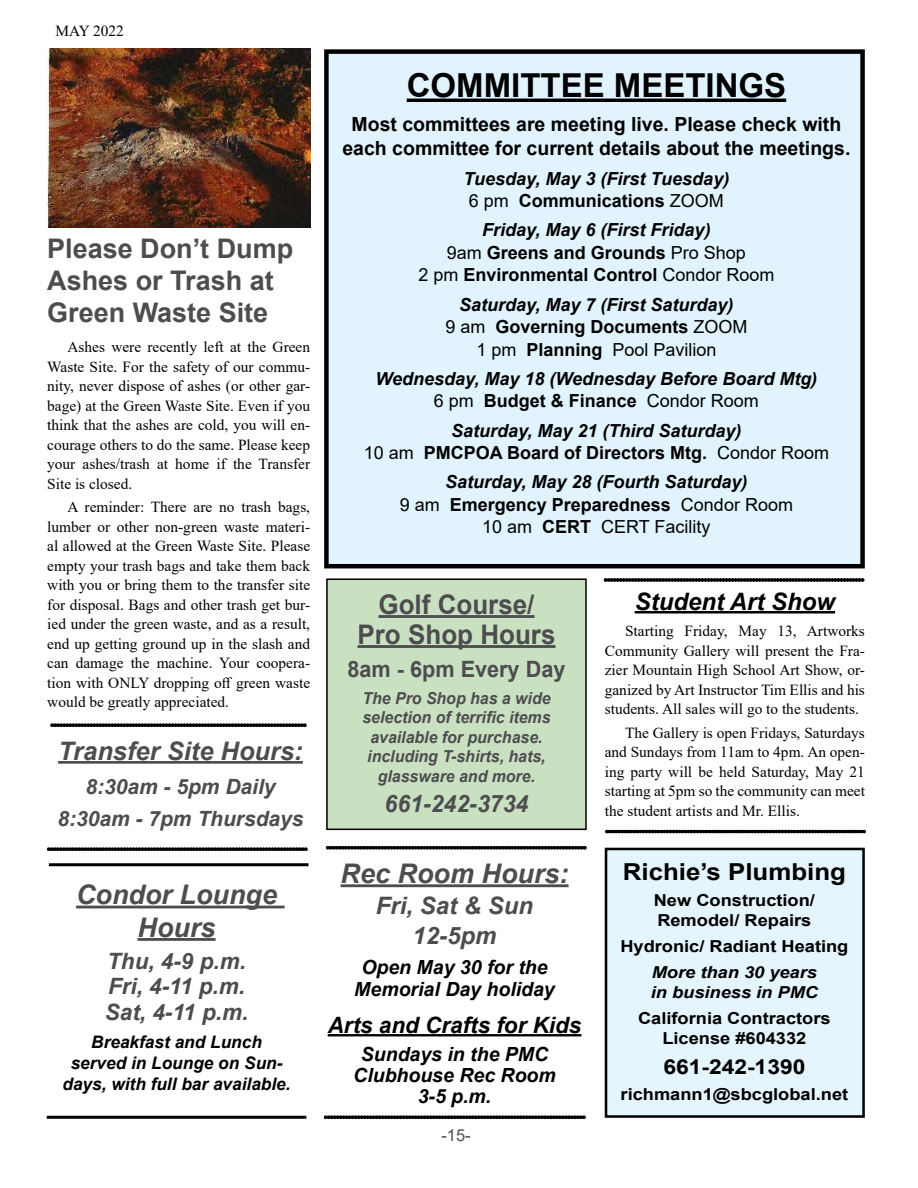
<style>
.page{position:relative;width:918px;height:1188px;background:#fff}
.page>*{position:absolute;margin:0;border:0;box-sizing:border-box;transform-origin:0 0}
.t1{font:700 33px "Arial";color:#000}
.t2{font:700 27px/32.4px "Arial";color:#4d4d4f}
.t3{font:italic 700 27px/32.4px "Arial";color:#4d4d4f;text-align:center}
.t4{font:700 27px/30px "Arial";color:#4d4d4f;text-align:center;scale:.96 1}
.t5{font:italic 700 25.5px "Arial";color:#4d4d4f}
.t6{font:italic 700 24px/30.8px "Arial";color:#4d4d4f;text-align:center}
.t7{font:italic 700 24px "Arial";color:#000}
.t8{font:italic 700 24px "Arial";color:#4d4d4f;scale:.96 1}
.t9{font:700 23.4px "Arial";color:#000;scale:1.11 1}
.t10{font:italic 700 22.5px/25.5px "Arial";color:#4d4d4f}
.t11{font:italic 700 22.5px "Arial";color:#000}
.t12{font:700 22.5px "Arial";color:#4d4d4f;scale:.96 1}
.t13{font:italic 700 21px/31.5px "Arial";color:#4d4d4f;text-align:center}
.t14{font:700 20.55px "Arial";color:#000;scale:1.11 1}
.t15{font:700 19.5px/24px "Arial";color:#000;text-align:center}
.t16{font:italic 700 19.5px/21px "Arial";color:#000;text-align:center}
.t17{font:italic 700 18px/22.5px "Arial";color:#000;text-align:center}
.t18{font:700 18px/22.5px "Arial";color:#000;text-align:center}
.t19{font:italic 700 17.25px/21px "Arial";color:#000;text-align:center}
.t20{font:700 16.5px/19.8px "Arial";color:#000;scale:1.11 1}
.t21{font:italic 700 16.5px/19.5px "Arial";color:#4d4d4f;text-align:center;scale:.96 1}
.t22{font:italic 700 16.5px/19.8px "Arial";color:#000;scale:1.11 1}
.t23{font:16.5px "Arial";color:#4d4d4f}
.t24{font:15.3px/19.5px "Times New Roman";color:#000;text-align:justify}
.s1{font-weight:400;font-style:normal}
.s2{font-style:normal}
.s3{font-style:italic}
.s4{font-weight:400}
</style>
<div class="page">
<svg style="left:324px;top:1116px;width:262px;height:3px"></svg>
<svg style="left:326px;top:846px;width:261px;height:3px"></svg>
<hr style="left:341px;top:884px;width:228px;height:3px;background:#4d4d4f">
<hr style="left:328px;top:1034px;width:253px;height:2px;background:#000">
<svg style="left:604px;top:578px;width:260px;height:4px"></svg>
<svg style="left:605px;top:830px;width:261px;height:3px"></svg>
<div style="left:606px;top:849px;width:258px;height:268px;background:#e4f5fd"></div>
<div style="left:605px;top:848px;width:260px;height:270px;border:3px solid #000"></div>
<hr style="left:58px;top:761px;width:245px;height:3px;background:#4d4d4f">
<svg style="left:50px;top:724px;width:257px;height:3px"></svg>
<svg style="left:47px;top:848px;width:261px;height:3px"></svg>
<img style="left:47px;top:48px;width:263px;height:180px">
<hr style="left:49px;top:863px;width:260px;height:3px;background:#000">
<hr style="left:47px;top:1116px;width:259px;height:3px;background:#000">
<hr style="left:76px;top:906px;width:209px;height:2px;background:#4d4d4f">
<hr style="left:138px;top:938px;width:78px;height:3px;background:#4d4d4f">
<div style="left:327px;top:579px;width:259px;height:250px;background:#c9e0c1"></div>
<div style="left:326px;top:578px;width:261px;height:252px;border:2px solid #000"></div>
<hr style="left:378px;top:615px;width:157px;height:3px;background:#4d4d4f">
<hr style="left:357px;top:645px;width:198px;height:3px;background:#4d4d4f">
<hr style="left:635px;top:611px;width:200px;height:3px;background:#000">
<div style="left:326px;top:52px;width:537px;height:514px;background:#e1f4fd"></div>
<div style="left:324px;top:49px;width:541px;height:519px;border:4px solid #000"></div>
<hr style="left:407px;top:99px;width:379px;height:3px;background:#000">
<p class="t24" style="left:55px;top:20px;width:70px">MAY 2022</p>
<h2 class="t2" style="left:47px;top:232px;width:248px">Please Don’t Dump<br>Ashes or Trash at<br>Green Waste Site</h2>
<p class="t24" style="left:47px;top:337px;width:264px;text-indent:20px">Ashes were recently left at the Green Waste Site. For the safety of our commu&shy;nity, never dispose of ashes (or other gar&shy;bage) at the Green Waste Site. Even if you think that the ashes are cold, you will en&shy;courage others to do the same. Please keep your ashes/trash at home if the Transfer Site is closed.</p>
<p class="t24" style="left:47px;top:497px;width:264px;text-indent:20px">A reminder: There are no trash bags, lumber or other non-green waste materi&shy;al allowed at the Green Waste Site. Please empty your trash bags and take them back with you or bring them to the transfer site for disposal. Bags and other trash get bur&shy;ied under the green waste, and as a result, end up getting ground up in the slash and can damage the machine. Your coopera&shy;tion with ONLY dropping off green waste would be greatly appreciated.</p>
<h3 class="t5" style="left:58px;top:734px;width:246px">Transfer Site Hours:</h3>
<h3 class="t13" style="left:57px;top:772px;width:248px">8:30am - 5pm Daily<br>8:30am - 7pm Thursdays</h3>
<h2 class="t3" style="left:76px;top:879px;width:202px">Condor Lounge<br>Hours</h2>
<h3 class="t10" style="left:105px;top:949px;width:145px">Thu, 4-9 p.m.<br>Fri, 4-11 p.m.<br>Sat, 4-11 p.m.</h3>
<p class="t19" style="left:63px;top:1032px;width:230px">Breakfast and Lunch served in Lounge on Sun&shy;days, with full bar available.</p>
<h1 class="t1" style="left:407px;top:62px;width:381px">COMMITTEE MEETINGS</h1>
<p class="t15" style="left:342px;top:113px;width:510px">Most committees are meeting live. Please check with each committee for current details about the meetings.</p>
<p class="t17" style="left:464px;top:167px;width:267px;text-align:left">Tuesday, May 3 (First Tuesday)<br><span class="s1">6 pm</span> <span class="s2">Communications</span> <span class="s1">ZOOM</span></p>
<p class="t18" style="left:418px;top:219px;width:358px"><span class="s3">Friday, May 6 (First Friday)<br></span><span class="s4">9am</span> Greens and Grounds <span class="s4">Pro Shop<br>2 pm</span> Environmental Control <span class="s4">Condor Room</span></p>
<p class="t17" style="left:445px;top:293px;width:304px">Saturday, May 7 (First Saturday)<br><span class="s1">9 am</span> <span class="s2">Governing Documents</span> <span class="s1">ZOOM<br>1 pm</span> <span class="s2">Planning</span> <span class="s1">Pool Pavilion</span></p>
<p class="t17" style="left:376px;top:368px;width:443px">Wednesday, May 18 (Wednesday Before Board Mtg)<br><span class="s1">6 pm</span> <span class="s2">Budget &amp; Finance</span> <span class="s1">Condor Room</span></p>
<p class="t17" style="left:364px;top:419px;width:467px">Saturday, May 21 (Third Saturday)<br><span class="s1">10 am</span> <span class="s2">PMCPOA Board of Directors Mtg.</span> <span class="s1">Condor Room</span></p>
<p class="t17" style="left:400px;top:471px;width:395px">Saturday, May 28 (Fourth Saturday)<br><span class="s1">9 am</span> <span class="s2">Emergency Preparedness</span> <span class="s1">Condor Room<br>10 am</span> <span class="s2">CERT</span> <span class="s1">CERT Facility</span></p>
<h2 class="t4" style="left:358px;top:589px;width:208px">Golf Course/<br>Pro Shop Hours</h2>
<h3 class="t12" style="left:347px;top:654px;width:229px">8am - 6pm Every Day</h3>
<p class="t21" style="left:362px;top:689px;width:197px">The Pro Shop has a wide selection of terrific items available for purchase. including T-shirts, hats, glassware and more.</p>
<h3 class="t8" style="left:384px;top:788px;width:151px">661-242-3734</h3>
<h2 class="t3" style="left:341px;top:858px;width:230px">Rec Room Hours:</h2>
<h3 class="t6" style="left:376px;top:891px;width:159px">Fri, Sat &amp; Sun<br>12-5pm</h3>
<p class="t16" style="left:354px;top:956px;width:202px;line-height:22.5px">Open May 30 for the<br>Memorial Day holiday</p>
<h3 class="t11" style="left:328px;top:1010px;width:255px">Arts and Crafts for Kids</h3>
<p class="t16" style="left:353px;top:1044px;width:204px">Sundays in the PMC<br>Clubhouse Rec Room<br>3-5 p.m.</p>
<p class="t23" style="left:441px;top:1123px;width:31px">-15-</p>
<h3 class="t7" style="left:635px;top:585px;width:202px">Student Art Show</h3>
<p class="t24" style="left:605px;top:621px;width:262px;text-indent:20px">Starting Friday, May 13, Artworks Community Gallery will present the Fra&shy;zier Mountain High School Art Show, or&shy;ganized by Art Instructor Tim Ellis and his students. All sales will go to the students.</p>
<p class="t24" style="left:605px;top:722px;width:262px;text-indent:20px">The Gallery is open Fridays, Saturdays and Sundays from 11am to 4pm. An open&shy;ing party will be held Saturday, May 21 starting at 5pm so the community can meet the student artists and Mr. Ellis.</p>
<h3 class="t9" style="left:623px;top:856px;width:203px">Richie’s Plumbing</h3>
<p class="t20" style="left:654px;top:891px;width:147px">New Construction/<br>Remodel/ Repairs</p>
<p class="t20" style="left:620px;top:936px;width:207px">Hydronic/ Radiant Heating</p>
<p class="t22" style="left:651px;top:963px;width:152px">More than 30 years in business in PMC</p>
<p class="t20" style="left:638px;top:1008px;width:175px;text-align:center">California Contractors<br>License #604332</p>
<h3 class="t14" style="left:663px;top:1053px;width:129px">661-242-1390</h3>
<p class="t20" style="left:621px;top:1085px;width:207px">richmann1@sbcglobal.net</p>
</div>
